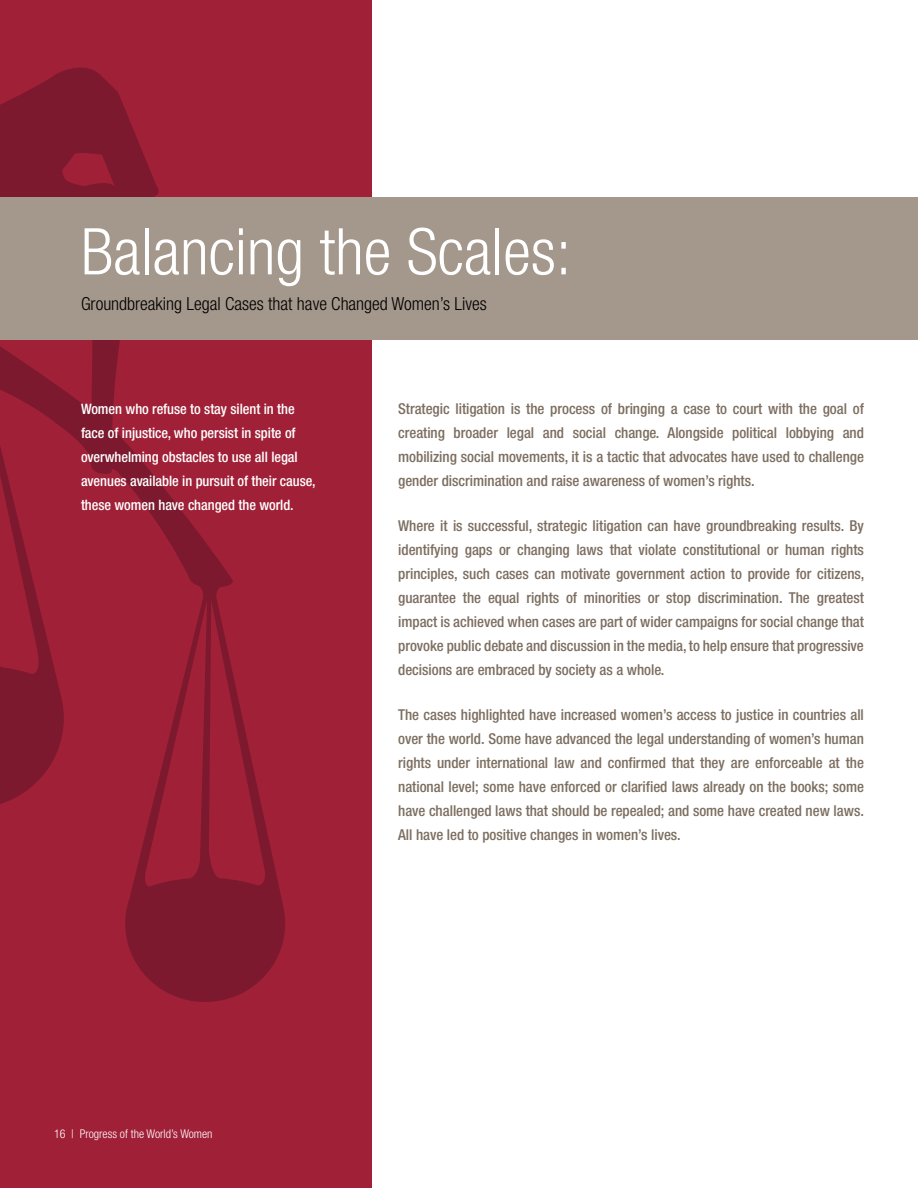
<style>
.page{position:relative;width:918px;height:1188px;background:#fff}
.page>*{position:absolute;margin:0;border:0;box-sizing:border-box;transform-origin:0 0}
.t1{font:300 condensed 64.5px "Helvetica Neue";color:#fff}
.t2{font:300 condensed 18px "Helvetica Neue";color:#000}
.t3{font:500 condensed 15px/24px "Helvetica Neue";letter-spacing:-.005em;color:#7c6e60;text-align:justify}
.t4{font:500 condensed 14.4px/24px "Helvetica Neue";letter-spacing:-.005em;color:#fff}
.t5{font:300 condensed 12px "Helvetica Neue";color:#fff}
</style>
<div class="page">
<div style="left:0;top:0;width:371px;height:1188px;background:#a02037"></div>
<svg style="left:0;top:67px;width:285px;height:935px"></svg>
<div style="left:0;top:197px;width:918px;height:143px;background:#a4978b"></div>
<h1 class="t1" style="left:81px;top:215px;width:492px">Balancing the Scales:</h1>
<p class="t2" style="left:81px;top:294px;width:407px">Groundbreaking Legal Cases that have Changed Women’s Lives</p>
<p class="t4" style="left:81px;top:396px;width:236px">Women who refuse to stay silent in the face of injustice, who persist in spite of overwhelming obstacles to use all legal avenues available in pursuit of their cause, these women have changed the world.</p>
<p class="t3" style="left:398px;top:397px;width:467px">Strategic litigation is the process of bringing a case to court with the goal of creating broader legal and social change. Alongside political lobbying and mobilizing social movements, it is a tactic that advocates have used to challenge gender discrimination and raise awareness of women’s rights.</p>
<p class="t3" style="left:398px;top:514px;width:468px">Where it is successful, strategic litigation can have groundbreaking results. By identifying gaps or changing laws that violate constitutional or human rights principles, such cases can motivate government action to provide for citizens, guarantee the equal rights of minorities or stop discrimination. The greatest impact is achieved when cases are part of wider campaigns for social change that provoke public debate and discussion in the media, to help ensure that progressive decisions are embraced by society as a whole.</p>
<p class="t3" style="left:398px;top:703px;width:467px">The cases highlighted have increased women’s access to justice in countries all over the world. Some have advanced the legal understanding of women’s human rights under international law and confirmed that they are enforceable at the national level; some have enforced or clarified laws already on the books; some have challenged laws that should be repealed; and some have created new laws.<br>All have led to positive changes in women’s lives.</p>
<p class="t5" style="left:54px;top:1126px;width:160px">16 | Progress of the World’s Women</p>
</div>
